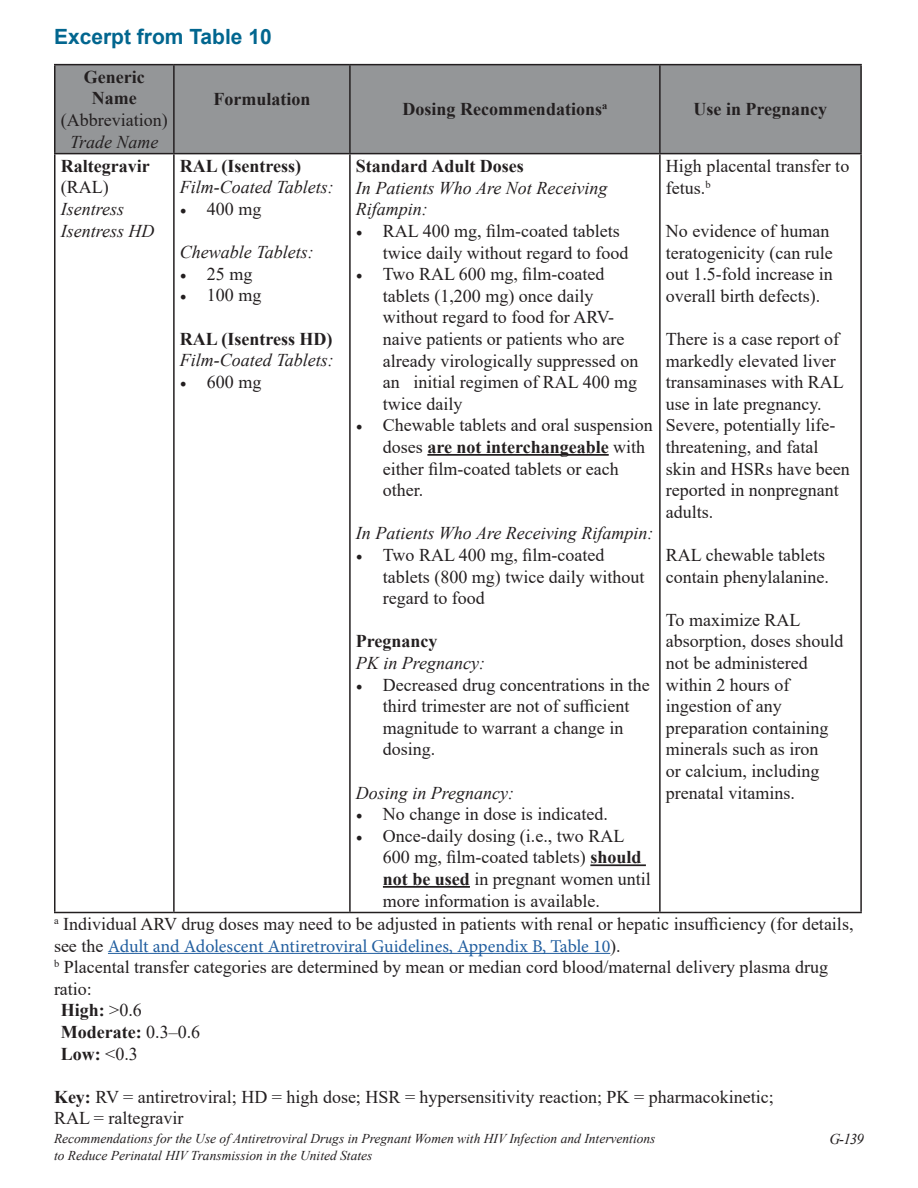
<style>
.page{position:relative;width:918px;height:1188px;background:#fff}
.page>*{position:absolute;margin:0;border:0;box-sizing:border-box;transform-origin:0 0}
.t1{font:700 21px "Arial";color:#02668f}
.t2{font:18px/21.6px "Times New Roman";color:#231f20}
.t3{font:italic 18px/21.6px "Times New Roman";color:#231f20}
.t4{font:700 18px/21.6px "Times New Roman";color:#231f20;text-align:center}
.t5{font:italic 15px "Times New Roman";color:#231f20}
.t6{font:italic 13.5px "Times New Roman";color:#231f20}
.s1{font-family:"Minion Pro"}
.s2{font-weight:700}
.s3{font-family:"Minion Pro";color:#215e9f}
.s4{font-weight:400}
</style>
<div class="page">
<div style="left:56px;top:65px;width:804px;height:88px;background:#949698"></div>
<hr style="left:54px;top:64px;width:120px;height:1px;background:#231f20">
<hr style="left:54px;top:65px;width:2px;height:88px;background:#231f20">
<hr style="left:174px;top:64px;width:176px;height:1px;background:#231f20">
<hr style="left:173px;top:65px;width:2px;height:88px;background:#231f20">
<hr style="left:350px;top:64px;width:310px;height:1px;background:#231f20">
<hr style="left:349px;top:65px;width:2px;height:88px;background:#231f20">
<hr style="left:660px;top:64px;width:202px;height:1px;background:#231f20">
<hr style="left:659px;top:65px;width:2px;height:88px;background:#231f20">
<hr style="left:860px;top:65px;width:2px;height:88px;background:#231f20">
<hr style="left:54px;top:153px;width:120px;height:1px;background:#231f20">
<hr style="left:54px;top:154px;width:2px;height:758px;background:#231f20">
<hr style="left:174px;top:153px;width:176px;height:1px;background:#231f20">
<hr style="left:173px;top:154px;width:2px;height:758px;background:#231f20">
<hr style="left:350px;top:153px;width:310px;height:1px;background:#231f20">
<hr style="left:349px;top:154px;width:2px;height:758px;background:#231f20">
<hr style="left:660px;top:153px;width:202px;height:1px;background:#231f20">
<hr style="left:659px;top:154px;width:2px;height:758px;background:#231f20">
<hr style="left:860px;top:154px;width:2px;height:758px;background:#231f20">
<hr style="left:54px;top:912px;width:120px;height:1px;background:#231f20">
<hr style="left:174px;top:912px;width:176px;height:1px;background:#231f20">
<hr style="left:350px;top:912px;width:310px;height:1px;background:#231f20">
<hr style="left:660px;top:912px;width:202px;height:1px;background:#231f20">
<hr style="left:427px;top:454px;width:182px;height:2px;background:#231f20">
<hr style="left:590px;top:864px;width:56px;height:2px;background:#231f20">
<hr style="left:383px;top:886px;width:87px;height:2px;background:#231f20">
<hr style="left:108px;top:953px;width:502px;height:1px;background:#215e9f">
<p class="t1" style="left:54px;top:22px;width:219px">Excerpt from Table 10</p>
<p class="t4" style="left:84px;top:65px;width:62px">Generic<br>Name</p>
<p class="t2" style="left:61px;top:109px;width:108px">(Abbreviation)</p>
<p class="t3" style="left:70px;top:130px;width:90px">Trade Name</p>
<p class="t4" style="left:213px;top:88px;width:99px">Formulation</p>
<p class="t4" style="left:61px;top:154px;width:90px">Raltegravir</p>
<p class="t2" style="left:61px;top:176px;width:49px">(RAL)</p>
<p class="t3" style="left:61px;top:198px;width:65px">Isentress</p>
<p class="t3" style="left:61px;top:219px;width:95px">Isentress HD</p>
<p class="t4" style="left:180px;top:154px;width:123px">RAL (Isentress)</p>
<p class="t3" style="left:180px;top:176px;width:155px">Film-Coated Tablets:</p>
<p class="t2" style="left:180px;top:198px;width:83px"><span class="s1">•</span> 400 mg</p>
<p class="t3" style="left:180px;top:241px;width:135px">Chewable Tablets:</p>
<p class="t2" style="left:180px;top:262px;width:74px"><span class="s1">•</span> 25 mg</p>
<p class="t2" style="left:180px;top:284px;width:83px"><span class="s1">•</span> 100 mg</p>
<p class="t4" style="left:180px;top:327px;width:154px">RAL (Isentress HD)</p>
<p class="t3" style="left:180px;top:349px;width:155px">Film-Coated Tablets:</p>
<p class="t2" style="left:180px;top:370px;width:83px"><span class="s1">•</span> 600 mg</p>
<p class="t4" style="left:403px;top:98px;width:206px">Dosing Recommendations<sup>a</sup></p>
<p class="t4" style="left:694px;top:98px;width:135px">Use in Pregnancy</p>
<p class="t4" style="left:356px;top:155px;width:170px">Standard Adult Doses</p>
<p class="t3" style="left:356px;top:176px;width:253px">In Patients Who Are Not Receiving<br>Rifampin:</p>
<p class="t2" style="left:383px;top:220px;width:247px;text-indent:-27px"><span class="s1">•</span> RAL 400 mg, film-coated tablets twice daily without regard to food</p>
<p class="t2" style="left:383px;top:263px;width:257px;text-indent:-27px"><span class="s1">•</span> Two RAL 600 mg, film-coated tablets (1,200 mg) once daily without regard to food for ARV&shy;naive patients or patients who are already virologically suppressed on an initial regimen of RAL 400 mg twice daily</p>
<p class="t2" style="left:383px;top:414px;width:271px;text-indent:-27px"><span class="s1">•</span> Chewable tablets and oral suspension doses <span class="s2">are not interchangeable</span> with either film-coated tablets or each other.</p>
<p class="t3" style="left:356px;top:522px;width:299px">In Patients Who Are Receiving Rifampin:</p>
<p class="t2" style="left:383px;top:544px;width:263px;text-indent:-27px"><span class="s1">•</span> Two RAL 400 mg, film-coated tablets (800 mg) twice daily without regard to food</p>
<p class="t4" style="left:356px;top:630px;width:83px">Pregnancy</p>
<p class="t3" style="left:356px;top:652px;width:131px">PK in Pregnancy:</p>
<p class="t2" style="left:383px;top:673px;width:268px;text-indent:-27px"><span class="s1">•</span> Decreased drug concentrations in the third trimester are not of sufficient magnitude to warrant a change in dosing.</p>
<p class="t3" style="left:356px;top:781px;width:160px">Dosing in Pregnancy:</p>
<p class="t2" style="left:356px;top:803px;width:253px"><span class="s1">•</span> No change in dose is indicated.</p>
<p class="t2" style="left:383px;top:824px;width:270px;text-indent:-27px"><span class="s1">•</span> Once-daily dosing (i.e., two RAL 600 mg, film-coated tablets) <span class="s2">should not be used</span> in pregnant women until more information is available.</p>
<p class="t2" style="left:666px;top:155px;width:185px">High placental transfer to fetus.<sup>b</sup></p>
<p class="t2" style="left:666px;top:220px;width:168px">No evidence of human teratogenicity (can rule out 1.5-fold increase in overall birth defects).</p>
<p class="t2" style="left:666px;top:328px;width:185px">There is a case report of markedly elevated liver transaminases with RAL use in late pregnancy.<br>Severe, potentially life&shy;threatening, and fatal skin and HSRs have been reported in nonpregnant adults.</p>
<p class="t2" style="left:666px;top:544px;width:164px">RAL chewable tablets contain phenylalanine.</p>
<p class="t2" style="left:666px;top:608px;width:179px">To maximize RAL absorption, doses should not be administered within 2 hours of ingestion of any preparation containing minerals such as iron<br>or calcium, including prenatal vitamins.</p>
<p class="t2" style="left:54px;top:913px;width:801px"><sup>a</sup> Individual ARV drug doses may need to be adjusted in patients with renal or hepatic insufficiency (for details, see the <span class="s3">Adult and Adolescent Antiretroviral Guidelines, Appendix B, Table 10</span>).</p>
<p class="t2" style="left:54px;top:956px;width:776px"><sup>b</sup> Placental transfer categories are determined by mean or median cord blood/maternal delivery plasma drug ratio:</p>
<p class="t4" style="left:61px;top:999px;width:83px">High: <span class="s4">&gt;0.6</span></p>
<p class="t4" style="left:61px;top:1021px;width:141px">Moderate: <span class="s4">0.3–0.6</span></p>
<p class="t4" style="left:61px;top:1042px;width:79px">Low: <span class="s4">&lt;0.3</span></p>
<p class="t2" style="left:54px;top:1085px;width:721px"><span class="s2">Key:</span> RV = antiretroviral; HD = high dose; HSR = hypersensitivity reaction; PK = pharmacokinetic;</p>
<p class="t2" style="left:54px;top:1107px;width:131px">RAL = raltegravir</p>
<p class="t6" style="left:54px;top:1130px;width:603px">Recommendations for the Use of Antiretroviral Drugs in Pregnant Women with HIV Infection and Interventions</p>
<p class="t5" style="left:829px;top:1129px;width:36px">G-139</p>
<p class="t6" style="left:54px;top:1146px;width:320px">to Reduce Perinatal HIV Transmission in the United States</p>
</div>
